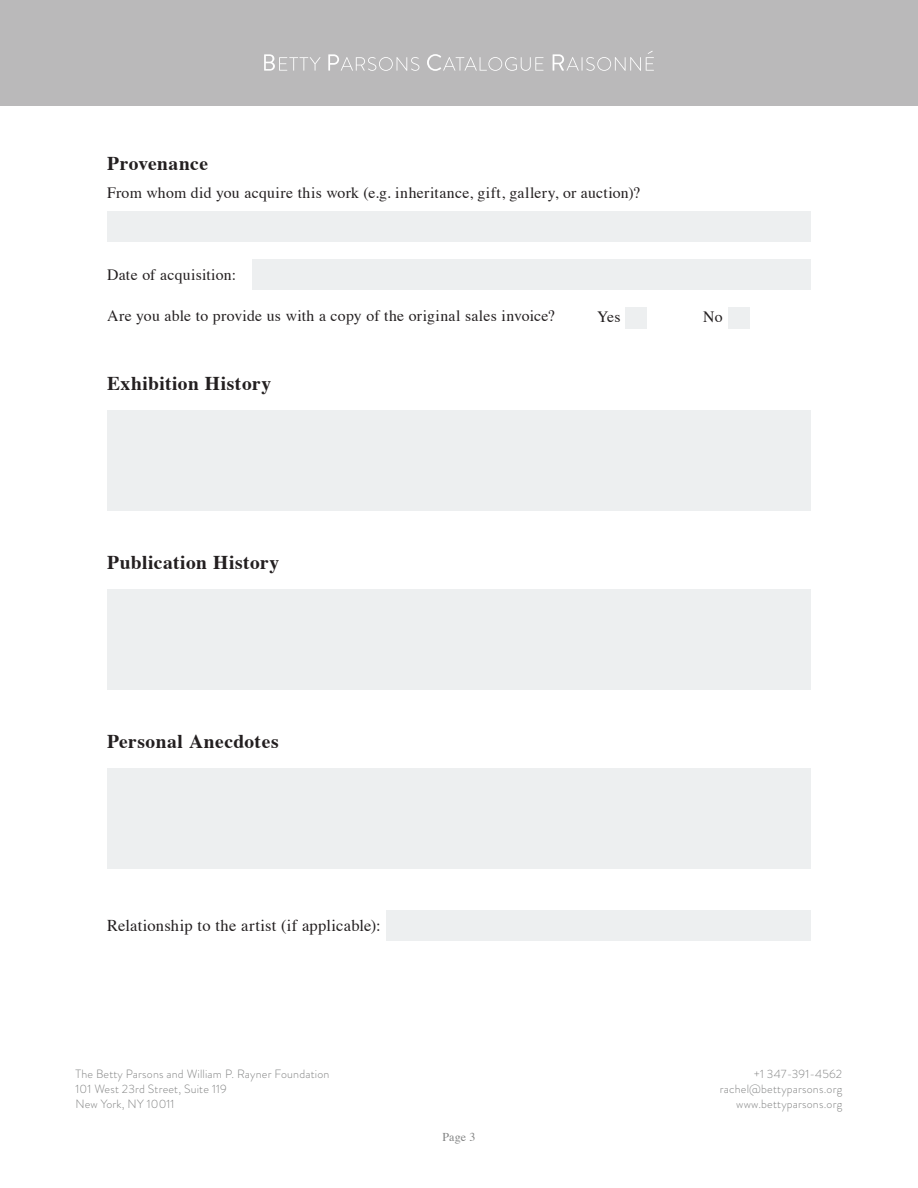
<style>
.page{position:relative;width:918px;height:1188px;background:#fff}
.page>*{position:absolute;margin:0;border:0;box-sizing:border-box;transform-origin:0 0}
.t1{font:700 19.5px "Times";letter-spacing:.025em;color:#231f20}
.t2{font:16.5px "Times";letter-spacing:.015em;color:#231f20}
.t3{font:15.75px "Times";letter-spacing:.015em;color:#231f20}
.t4{font:300 12px/15px "Brandon Grotesque";letter-spacing:.015em;color:#828383;text-align:right}
.t5{font:12px "Times";color:#828383}
</style>
<div class="page">
<div style="left:0;top:0;width:918px;height:106px;background:#bab9ba"></div>
<svg style="left:264px;top:54px;width:57px;height:17px"></svg>
<svg style="left:328px;top:54px;width:91px;height:17px"></svg>
<svg style="left:427px;top:54px;width:116px;height:17px"></svg>
<svg style="left:553px;top:51px;width:101px;height:20px"></svg>
<div style="left:625px;top:307px;width:21px;height:21px;background:#edeff0"></div>
<div style="left:728px;top:307px;width:21px;height:21px;background:#edeff0"></div>
<div style="left:386px;top:910px;width:425px;height:30px;background:#edeff0"></div>
<div style="left:107px;top:211px;width:704px;height:31px;background:#edeff0"></div>
<div style="left:252px;top:259px;width:559px;height:30px;background:#edeff0"></div>
<div style="left:107px;top:410px;width:704px;height:101px;background:#edeff0"></div>
<div style="left:107px;top:590px;width:704px;height:100px;background:#edeff0"></div>
<div style="left:107px;top:769px;width:704px;height:100px;background:#edeff0"></div>
<p class="t1" style="left:107px;top:145px;width:102px">Provenance</p>
<p class="t3" style="left:107px;top:178px;width:535px">From whom did you acquire this work (e.g. inheritance, gift, gallery, or auction)?</p>
<p class="t3" style="left:107px;top:260px;width:131px">Date of acquisition:</p>
<p class="t3" style="left:107px;top:301px;width:449px">Are you able to provide us with a copy of the original sales invoice?</p>
<p class="t1" style="left:107px;top:365px;width:166px">Exhibition History</p>
<p class="t3" style="left:597px;top:302px;width:25px">Yes</p>
<p class="t3" style="left:703px;top:302px;width:21px">No</p>
<p class="t1" style="left:107px;top:544px;width:174px">Publication History</p>
<p class="t1" style="left:107px;top:723px;width:173px">Personal Anecdotes</p>
<p class="t2" style="left:107px;top:910px;width:275px">Relationship to the artist (if applicable):</p>
<p class="t4" style="left:76px;top:1067px;width:255px;text-align:left">The Betty Parsons and William P. Rayner Foundation<br>101 West 23rd Street, Suite 119<br>New York, NY 10011</p>
<p class="t5" style="left:442px;top:1126px;width:34px">Page 3</p>
<p class="t4" style="left:720px;top:1067px;width:124px">+1 347-391-4562 rachel@bettyparsons.org www.bettyparsons.org</p>
</div>
